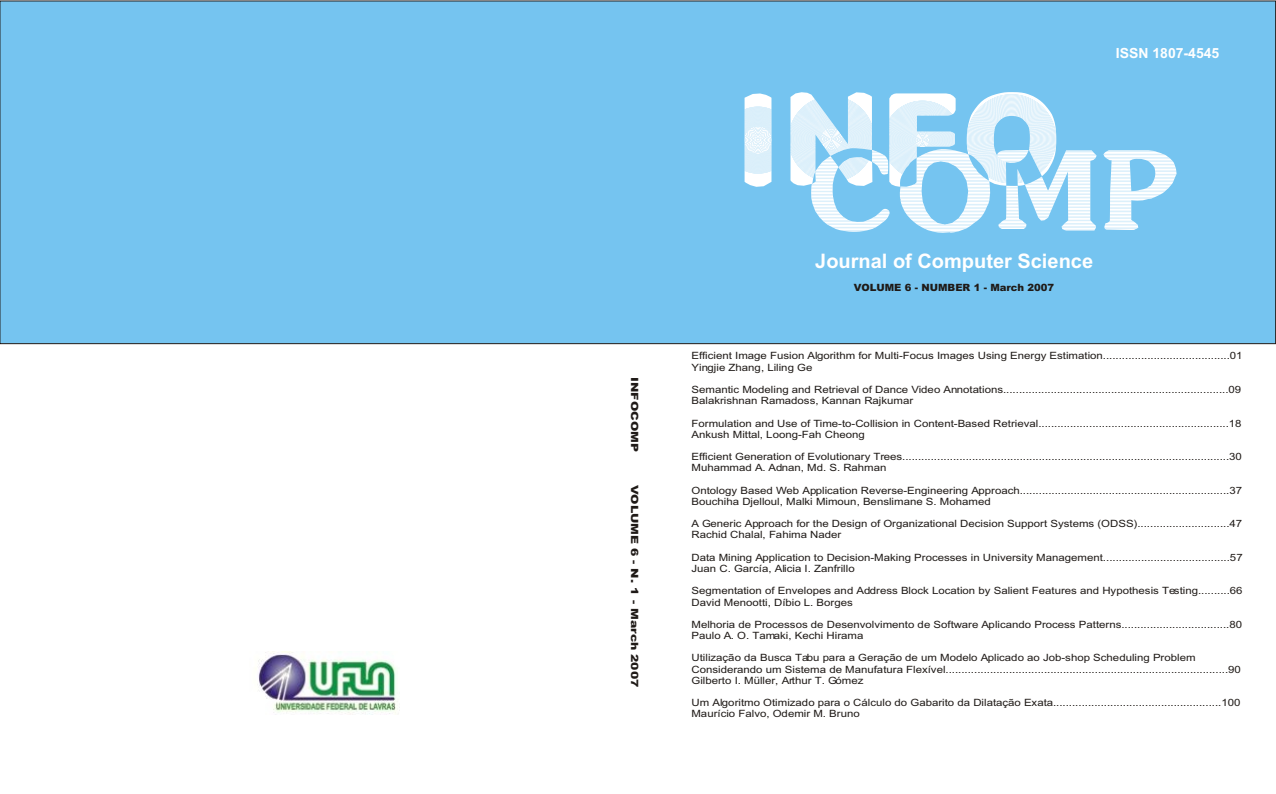
<style>
.page{position:relative;width:1276px;height:794px;background:#fff}
.page>*{position:absolute;margin:0;border:0;box-sizing:border-box;transform-origin:0 0}
.t1{font:700 20px "Arial";color:#fff}
.t2{font:700 14px "Arial";color:#fff}
.t3{font:10px/11.2px "Arial";color:#1f1a17;scale:1.14 1}
.t4{font:900 10px "Arial";color:#1f1a17;scale:1.24 1}
.t5{font:900 10px "Arial";color:#1f1a17}
</style>
<div class="page">
<div style="left:0;top:1px;width:1276px;height:343px;background:#75c4f0;border:1px solid #1f1a17"></div>
<svg style="left:745px;top:93px;width:26px;height:94px;background:#e3f2fb"></svg>
<svg style="left:1103px;top:150px;width:74px;height:80px"></svg>
<svg style="left:791px;top:92px;width:306px;height:141px"></svg>
<img style="left:258px;top:652px;width:140px;height:63px">
<h2 class="t2" style="left:1116px;top:48px;width:105px">ISSN 1807-4545</h2>
<p class="t4" style="left:638px;top:377px;width:62px;rotate:90deg">INFOCOMP</p>
<p class="t4" style="left:638px;top:485px;width:165px;rotate:90deg">VOLUME 6 - N. 1 - March 2007</p>
<h1 class="t1" style="left:815px;top:254px;width:279px">Journal of Computer Science</h1>
<p class="t5" style="left:854px;top:283px;width:202px">VOLUME 6 - NUMBER 1 - March 2007</p>
<p class="t3" style="left:692px;top:351px;width:485px">Efficient Image Fusion Algorithm for Multi-Focus Images Using Energy Estimation........................................01<br>Yingjie Zhang, Liling Ge</p>
<p class="t3" style="left:692px;top:385px;width:484px">Semantic Modeling and Retrieval of Dance Video Annotations.......................................................................09<br>Balakrishnan Ramadoss, Kannan Rajkumar</p>
<p class="t3" style="left:692px;top:418px;width:484px">Formulation and Use of Time-to-Collision in Content-Based Retrieval............................................................18<br>Ankush Mittal, Loong-Fah Cheong</p>
<p class="t3" style="left:692px;top:452px;width:484px">Efficient Generation of Evolutionary Trees.......................................................................................................30<br>Muhammad A. Adnan, Md. S. Rahman</p>
<p class="t3" style="left:692px;top:485px;width:484px">Ontology Based Web Application Reverse-Engineering Approach..................................................................37<br>Bouchiha Djelloul, Malki Mimoun, Benslimane S. Mohamed</p>
<p class="t3" style="left:692px;top:519px;width:485px">A Generic Approach for the Design of Organizational Decision Support Systems (ODSS).............................47<br>Rachid Chalal, Fahima Nader</p>
<p class="t3" style="left:692px;top:553px;width:485px">Data Mining Application to Decision-Making Processes in University Management........................................57<br>Juan C. García, Alicia I. Zanfrillo</p>
<p class="t3" style="left:692px;top:586px;width:485px">Segmentation of Envelopes and Address Block Location by Salient Features and Hypothesis Testing..........66<br>David Menootti, Díbio L. Borges</p>
<p class="t3" style="left:691px;top:620px;width:484px">Melhoria de Processos de Desenvolvimento de Software Aplicando Process Patterns..................................80<br>Paulo A. O. Tamaki, Kechi Hirama</p>
<p class="t3" style="left:691px;top:653px;width:483px">Utilização da Busca Tabu para a Geração de um Modelo Aplicado ao Job-shop Scheduling Problem<br>Considerando um Sistema de Manufatura Flexível.........................................................................................90<br>Gilberto I. Müller, Arthur T. Gómez</p>
<p class="t3" style="left:691px;top:698px;width:483px">Um Algoritmo Otimizado para o Cálculo do Gabarito da Dilatação Exata.....................................................100<br>Maurício Falvo, Odemir M. Bruno</p>
</div>
